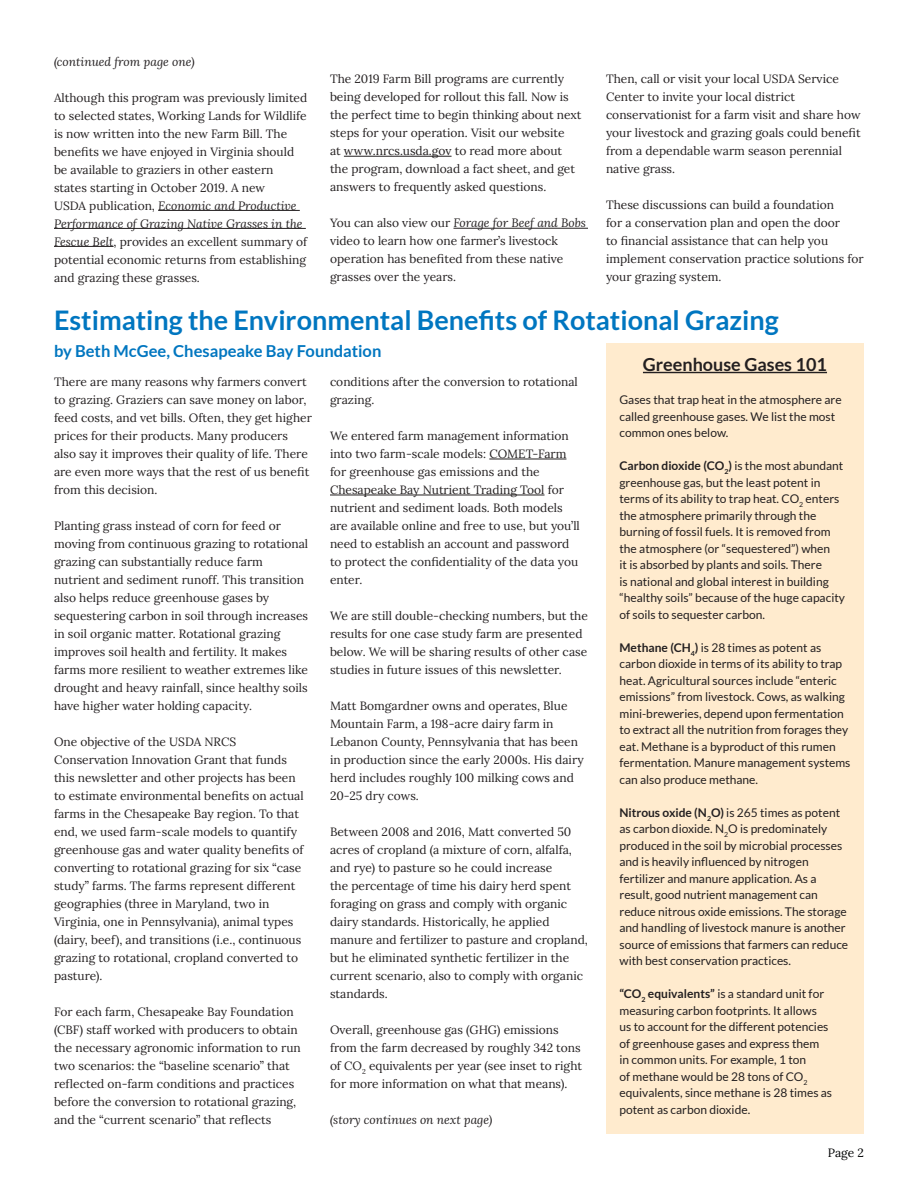
<style>
.page{position:relative;width:918px;height:1188px;background:#fff}
.page>*{position:absolute;margin:0;border:0;box-sizing:border-box;transform-origin:0 0}
.t1{font:700 27px "Lato";color:#0076c0}
.t2{font:700 18px "Lato";color:#231f20}
.t3{font:700 16.5px "Lato";color:#0076c0}
.t4{font:12px/18px "Lora";color:#231f20}
.t5{font:12px/16.5px "Lato";color:#231f20}
.t6{font:italic 12px "Lora";color:#231f20}
.t7{font:12px "Lora";color:#010203}
.s1{font-style:italic}
.s2{font-weight:700}
</style>
<div class="page">
<hr style="left:158px;top:210px;width:142px;height:1px;background:#231f20">
<hr style="left:54px;top:228px;width:252px;height:1px;background:#231f20">
<hr style="left:54px;top:246px;width:60px;height:1px;background:#231f20">
<hr style="left:344px;top:156px;width:108px;height:1px;background:#231f20">
<hr style="left:453px;top:228px;width:135px;height:1px;background:#231f20">
<hr style="left:489px;top:459px;width:77px;height:1px;background:#231f20">
<hr style="left:330px;top:495px;width:215px;height:1px;background:#231f20">
<div style="left:606px;top:343px;width:258px;height:791px;background:#ffebce"></div>
<hr style="left:643px;top:372px;width:184px;height:1px;background:#231f20">
<p class="t6" style="left:54px;top:53px;width:142px">(continued from page one)</p>
<p class="t4" style="left:54px;top:87px;width:255px">Although this program was previously limited to selected states, Working Lands for Wildlife is now written into the new Farm Bill. The benefits we have enjoyed in Virginia should be available to graziers in other eastern states starting in October 2019. A new<br>USDA publication, <span class="s1">Economic and Productive Performance of Grazing Native Grasses in the Fescue Belt</span>, provides an excellent summary of potential economic returns from establishing and grazing these grasses.</p>
<p class="t4" style="left:330px;top:69px;width:253px">The 2019 Farm Bill programs are currently being developed for rollout this fall. Now is the perfect time to begin thinking about next steps for your operation. Visit our website<br>at www.nrcs.usda.gov to read more about the program, download a fact sheet, and get answers to frequently asked questions.</p>
<p class="t4" style="left:330px;top:213px;width:258px">You can also view our <span class="s1">Forage for Beef and Bobs </span>video to learn how one farmer’s livestock operation has benefited from these native grasses over the years.</p>
<p class="t4" style="left:606px;top:69px;width:256px">Then, call or visit your local USDA Service Center to invite your local district conservationist for a farm visit and share how your livestock and grazing goals could benefit from a dependable warm season perennial native grass.</p>
<p class="t4" style="left:606px;top:195px;width:259px">These discussions can build a foundation<br>for a conservation plan and open the door<br>to financial assistance that can help you implement conservation practice solutions for your grazing system.</p>
<h1 class="t1" style="left:54px;top:304px;width:726px">Estimating the Environmental Benefits of Rotational Grazing</h1>
<h3 class="t3" style="left:54px;top:341px;width:329px">by Beth McGee, Chesapeake Bay Foundation</h3>
<h2 class="t2" style="left:643px;top:355px;width:185px">Greenhouse Gases 101</h2>
<p class="t5" style="left:620px;top:392px;width:224px">Gases that trap heat in the atmosphere are called greenhouse gases. We list the most common ones below.</p>
<p class="t5" style="left:619px;top:458px;width:227px"><span class="s2">Carbon dioxide (CO</span><sub>2</sub><span class="s2">)</span> is the most abundant greenhouse gas, but the least potent in terms of its ability to trap heat. CO<sub>2</sub> enters the atmosphere primarily through the burning of fossil fuels. It is removed from the atmosphere (or “sequestered”) when<br>it is absorbed by plants and soils. There<br>is national and global interest in building “healthy soils” because of the huge capacity of soils to sequester carbon.</p>
<p class="t5" style="left:619px;top:639px;width:233px"><span class="s2">Methane (CH</span><sub>4</sub><span class="s2">)</span> is 28 times as potent as carbon dioxide in terms of its ability to trap heat. Agricultural sources include “enteric emissions” from livestock. Cows, as walking mini-breweries, depend upon fermentation to extract all the nutrition from forages they eat. Methane is a byproduct of this rumen fermentation. Manure management systems can also produce methane.</p>
<p class="t5" style="left:619px;top:804px;width:230px"><span class="s2">Nitrous oxide (N</span><sub>2</sub><span class="s2">O)</span> is 265 times as potent as carbon dioxide. N<sub>2</sub>O is predominately produced in the soil by microbial processes and is heavily influenced by nitrogen fertilizer and manure application. As a result, good nutrient management can reduce nitrous oxide emissions. The storage and handling of livestock manure is another source of emissions that farmers can reduce with best conservation practices.</p>
<p class="t5" style="left:619px;top:986px;width:214px"><span class="s2">“CO</span><sub>2</sub> <span class="s2">equivalents”</span> is a standard unit for measuring carbon footprints. It allows<br>us to account for the different potencies of greenhouse gases and express them<br>in common units. For example, 1 ton<br>of methane would be 28 tons of CO<sub>2 </sub>equivalents, since methane is 28 times as potent as carbon dioxide.</p>
<p class="t4" style="left:54px;top:372px;width:259px">There are many reasons why farmers convert to grazing. Graziers can save money on labor, feed costs, and vet bills. Often, they get higher prices for their products. Many producers also say it improves their quality of life. There are even more ways that the rest of us benefit from this decision.</p>
<p class="t4" style="left:54px;top:516px;width:256px">Planting grass instead of corn for feed or moving from continuous grazing to rotational grazing can substantially reduce farm nutrient and sediment runoff. This transition also helps reduce greenhouse gases by sequestering carbon in soil through increases in soil organic matter. Rotational grazing improves soil health and fertility. It makes farms more resilient to weather extremes like drought and heavy rainfall, since healthy soils have higher water holding capacity.</p>
<p class="t4" style="left:54px;top:732px;width:251px">One objective of the USDA NRCS Conservation Innovation Grant that funds this newsletter and other projects has been to estimate environmental benefits on actual farms in the Chesapeake Bay region. To that end, we used farm-scale models to quantify greenhouse gas and water quality benefits of converting to rotational grazing for six “case study” farms. The farms represent different geographies (three in Maryland, two in Virginia, one in Pennsylvania), animal types (dairy, beef), and transitions (i.e., continuous grazing to rotational, cropland converted to pasture).</p>
<p class="t4" style="left:54px;top:1002px;width:248px">For each farm, Chesapeake Bay Foundation (CBF) staff worked with producers to obtain the necessary agronomic information to run two scenarios: the “baseline scenario” that reflected on-farm conditions and practices before the conversion to rotational grazing, and the “current scenario” that reflects</p>
<p class="t4" style="left:330px;top:372px;width:249px">conditions after the conversion to rotational grazing.</p>
<p class="t4" style="left:330px;top:426px;width:251px">We entered farm management information into two farm-scale models: COMET-Farm for greenhouse gas emissions and the Chesapeake Bay Nutrient Trading Tool for nutrient and sediment loads. Both models are available online and free to use, but you’ll need to establish an account and password to protect the confidentiality of the data you enter.</p>
<p class="t4" style="left:330px;top:606px;width:260px">We are still double-checking numbers, but the results for one case study farm are presented below. We will be sharing results of other case studies in future issues of this newsletter.</p>
<p class="t4" style="left:330px;top:696px;width:255px">Matt Bomgardner owns and operates, Blue Mountain Farm, a 198-acre dairy farm in Lebanon County, Pennsylvania that has been in production since the early 2000s. His dairy herd includes roughly 100 milking cows and 20-25 dry cows.</p>
<p class="t4" style="left:330px;top:822px;width:259px">Between 2008 and 2016, Matt converted 50 acres of cropland (a mixture of corn, alfalfa, and rye) to pasture so he could increase<br>the percentage of time his dairy herd spent foraging on grass and comply with organic dairy standards. Historically, he applied manure and fertilizer to pasture and cropland, but he eliminated synthetic fertilizer in the current scenario, also to comply with organic standards.</p>
<p class="t4" style="left:330px;top:1020px;width:254px">Overall, greenhouse gas (GHG) emissions from the farm decreased by roughly 342 tons of CO<sub>2</sub> equivalents per year (see inset to right for more information on what that means).</p>
<p class="t6" style="left:330px;top:1112px;width:164px">(story continues on next page)</p>
<p class="t7" style="left:828px;top:1144px;width:38px">Page 2</p>
</div>
